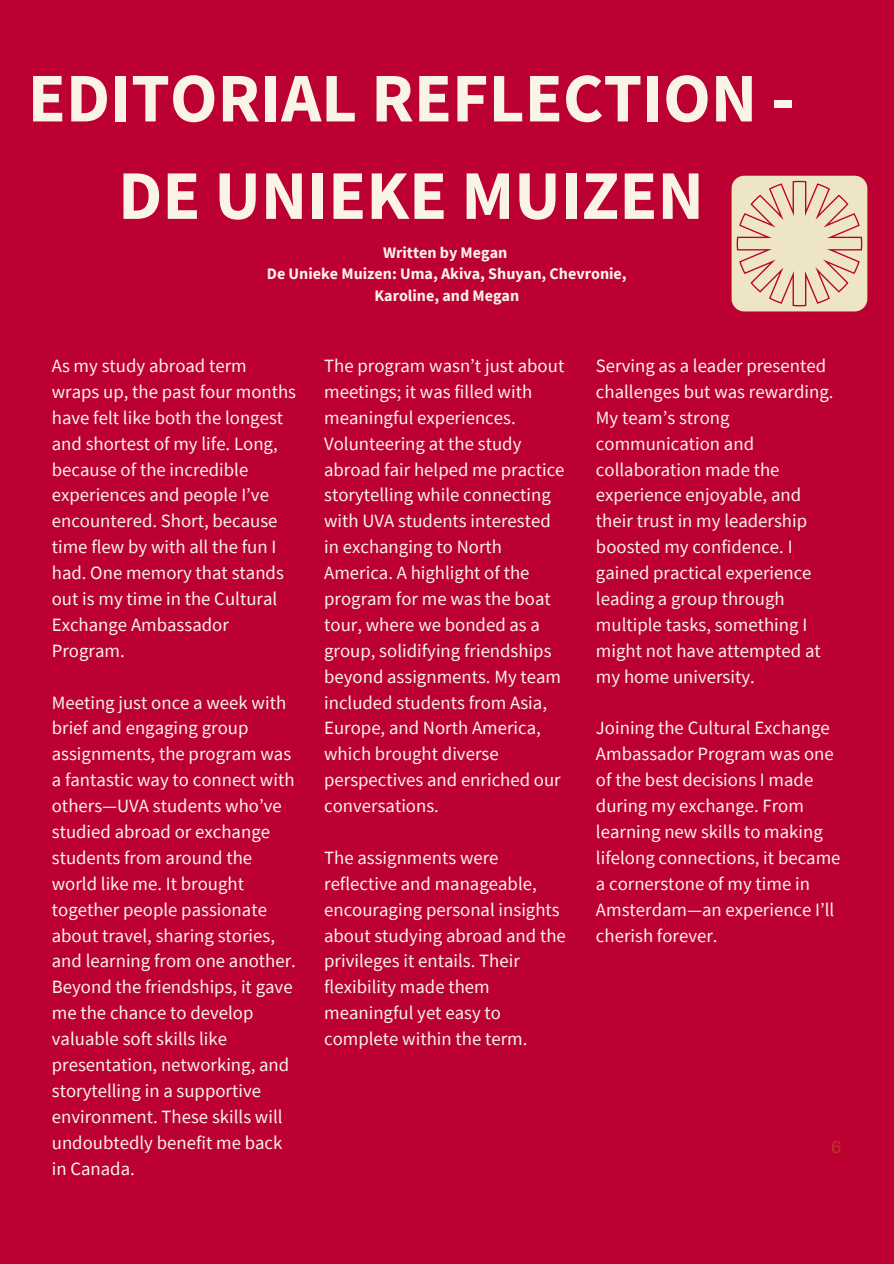
<style>
.page{position:relative;width:894px;height:1264px;background:#fff}
.page>*{position:absolute;margin:0;border:0;box-sizing:border-box;transform-origin:0 0}
.t1{font:700 69.6px/97.4px "Source Sans Pro";color:#faf4e6;text-align:center}
.t2{font:18.75px/25.8px "Source Sans Pro";color:#faf4e6}
.t3{font:17.55px "Helvetica World";color:#bc352a}
.t4{font:700 16.05px/21.3px "Source Sans Pro";color:#faf4e6;text-align:center}
</style>
<div class="page">
<div style="left:0;top:0;width:893px;height:1263px;background:#bc0031"></div>
<svg style="left:731px;top:176px;width:136px;height:135px"></svg>
<h2 class="t1" style="left:28px;top:48px;width:767px">EDITORIAL REFLECTION -<br>DE UNIEKE MUIZEN</h2>
<h2 class="t4" style="left:383px;top:241px;width:126px">Written by Megan</h2>
<h2 class="t4" style="left:267px;top:263px;width:361px">De Unieke Muizen: Uma, Akiva, Shuyan, Chevronie,<br>Karoline, and Megan</h2>
<h2 class="t2" style="left:52px;top:352px;width:246px">As my study abroad term wraps up, the past four months have felt like both the longest and shortest of my life. Long, because of the incredible experiences and people I’ve encountered. Short, because time flew by with all the fun I had. One memory that stands out is my time in the Cultural<br>Exchange Ambassador<br>Program.</h2>
<h2 class="t2" style="left:52px;top:689px;width:245px">Meeting just once a week with brief and engaging group assignments, the program was a fantastic way to connect with others—UVA students who’ve studied abroad or exchange students from around the world like me. It brought together people passionate about travel, sharing stories, and learning from one another.<br>Beyond the friendships, it gave me the chance to develop valuable soft skills like presentation, networking, and storytelling in a supportive environment. These skills will undoubtedly benefit me back in Canada.</h2>
<h1 class="t2" style="left:324px;top:352px;width:242px">The program wasn’t just about meetings; it was filled with meaningful experiences.<br>Volunteering at the study abroad fair helped me practice storytelling while connecting with UVA students interested in exchanging to North<br>America. A highlight of the program for me was the boat tour, where we bonded as a group, solidifying friendships beyond assignments. My team included students from Asia,<br>Europe, and North America, which brought diverse perspectives and enriched our conversations.</h1>
<p class="t2" style="left:324px;top:844px;width:243px">The assignments were reflective and manageable, encouraging personal insights about studying abroad and the privileges it entails. Their flexibility made them meaningful yet easy to complete within the term.</p>
<p class="t2" style="left:595px;top:352px;width:239px">Serving as a leader presented challenges but was rewarding.<br>My team’s strong communication and collaboration made the experience enjoyable, and their trust in my leadership boosted my confidence. I gained practical experience leading a group through multiple tasks, something I might not have attempted at my home university.</p>
<h2 class="t2" style="left:595px;top:714px;width:246px">Joining the Cultural Exchange<br>Ambassador Program was one of the best decisions I made during my exchange. From learning new skills to making lifelong connections, it became a cornerstone of my time in<br>Amsterdam—an experience I’ll cherish forever.</h2>
<p class="t3" style="left:831px;top:1136px;width:11px">6</p>
</div>
